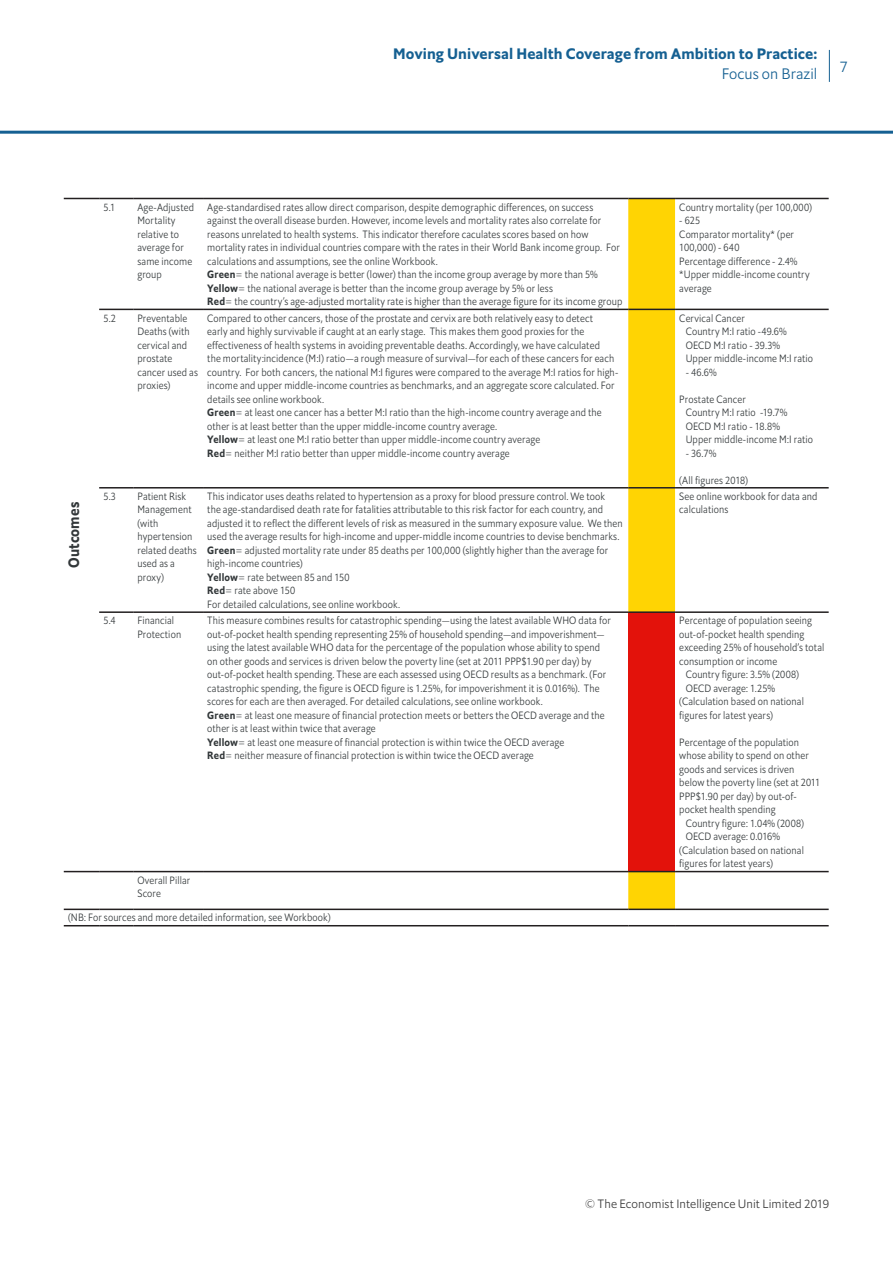
<style>
.page{position:relative;width:893px;height:1263px;background:#fff}
.page>*{position:absolute;margin:0;border:0;box-sizing:border-box;transform-origin:0 0}
.t1{font:15px "Econ Sans Bol";letter-spacing:.005em;color:#156092}
.t2{font:15px "Econ Sans Lig";color:#156092}
.t3{font:700 15px "Econ Sans Cnd";letter-spacing:.01em;color:#323739}
.t4{font:12px "Econ Sans Lig";letter-spacing:.005em;color:#3c3c3c}
.t5{font:300 10.5px/13.5px "Econ Sans Cnd";letter-spacing:.015em;color:#323739}
.s1{font-weight:700}
</style>
<div class="page">
<hr style="left:0;top:131px;width:893px;height:3px;background:#156092">
<hr style="left:829px;top:50px;width:1px;height:32px;background:#156092">
<div style="left:628px;top:199px;width:47px;height:709px;background:#ffd403"></div>
<div style="left:628px;top:612px;width:47px;height:259px;background:#e3120b"></div>
<hr style="left:64px;top:198px;width:35px;height:1px;background:#231f20">
<hr style="left:99px;top:198px;width:34px;height:1px;background:#231f20">
<hr style="left:133px;top:198px;width:70px;height:1px;background:#231f20">
<hr style="left:203px;top:198px;width:425px;height:1px;background:#231f20">
<hr style="left:628px;top:198px;width:47px;height:1px;background:#231f20">
<hr style="left:675px;top:198px;width:154px;height:1px;background:#231f20">
<hr style="left:99px;top:309px;width:34px;height:1px;background:#231f20">
<hr style="left:133px;top:309px;width:70px;height:1px;background:#231f20">
<hr style="left:203px;top:309px;width:425px;height:1px;background:#231f20">
<hr style="left:628px;top:309px;width:47px;height:1px;background:#231f20">
<hr style="left:675px;top:309px;width:154px;height:1px;background:#231f20">
<hr style="left:99px;top:487px;width:34px;height:1px;background:#231f20">
<hr style="left:133px;top:487px;width:70px;height:1px;background:#231f20">
<hr style="left:203px;top:487px;width:425px;height:1px;background:#231f20">
<hr style="left:628px;top:487px;width:47px;height:1px;background:#231f20">
<hr style="left:675px;top:487px;width:154px;height:1px;background:#231f20">
<hr style="left:99px;top:611px;width:34px;height:2px;background:#231f20">
<hr style="left:133px;top:611px;width:70px;height:2px;background:#231f20">
<hr style="left:203px;top:611px;width:425px;height:2px;background:#231f20">
<hr style="left:628px;top:611px;width:47px;height:2px;background:#231f20">
<hr style="left:675px;top:611px;width:154px;height:2px;background:#231f20">
<hr style="left:64px;top:871px;width:35px;height:1px;background:#231f20">
<hr style="left:99px;top:871px;width:34px;height:1px;background:#231f20">
<hr style="left:133px;top:871px;width:70px;height:1px;background:#231f20">
<hr style="left:203px;top:871px;width:425px;height:1px;background:#231f20">
<hr style="left:628px;top:871px;width:47px;height:1px;background:#231f20">
<hr style="left:675px;top:871px;width:154px;height:1px;background:#231f20">
<hr style="left:64px;top:908px;width:35px;height:2px;background:#231f20">
<hr style="left:99px;top:908px;width:34px;height:2px;background:#231f20">
<hr style="left:133px;top:908px;width:70px;height:2px;background:#231f20">
<hr style="left:203px;top:908px;width:425px;height:2px;background:#231f20">
<hr style="left:628px;top:908px;width:47px;height:2px;background:#231f20">
<hr style="left:675px;top:908px;width:154px;height:2px;background:#231f20">
<hr style="left:64px;top:925px;width:35px;height:1px;background:#231f20">
<hr style="left:99px;top:925px;width:34px;height:1px;background:#231f20">
<hr style="left:133px;top:925px;width:70px;height:1px;background:#231f20">
<hr style="left:203px;top:925px;width:425px;height:1px;background:#231f20">
<hr style="left:628px;top:925px;width:47px;height:1px;background:#231f20">
<hr style="left:675px;top:925px;width:154px;height:1px;background:#231f20">
<h1 class="t1" style="left:393px;top:44px;width:425px">Moving Universal Health Coverage from Ambition to Practice:</h1>
<h1 class="t2" style="left:722px;top:64px;width:97px">Focus on Brazil</h1>
<h1 class="t2" style="left:840px;top:57px;width:9px">7</h1>
<p class="t5" style="left:103px;top:200px;width:13px">5.1</p>
<p class="t5" style="left:137px;top:200px;width:58px">Age-Adjusted<br>Mortality relative to average for same income group</p>
<p class="t5" style="left:207px;top:200px;width:417px">Age-standardised rates allow direct comparison, despite demographic differences, on success against the overall disease burden. However, income levels and mortality rates also correlate for reasons unrelated to health systems. This indicator therefore caculates scores based on how mortality rates in individual countries compare with the rates in their World Bank income group. For calculations and assumptions, see the online Workbook.<br><span class="s1">Green</span>= the national average is better (lower) than the income group average by more than 5% <span class="s1">Yellow</span>= the national average is better than the income group average by 5% or less<br><span class="s1">Red</span>= the country’s age-adjusted mortality rate is higher than the average figure for its income group</p>
<p class="t5" style="left:679px;top:200px;width:134px">Country mortality (per 100,000)</p>
<p class="t5" style="left:679px;top:214px;width:22px">- 625</p>
<p class="t5" style="left:679px;top:227px;width:116px">Comparator mortality* (per<br>100,000) - 640</p>
<p class="t5" style="left:679px;top:254px;width:120px">Percentage difference - 2.4%</p>
<p class="t5" style="left:679px;top:268px;width:132px">*Upper middle-income country average</p>
<p class="t3" style="left:64px;top:568px;width:68px;rotate:-90deg">Outcomes</p>
<p class="t5" style="left:103px;top:311px;width:14px">5.2</p>
<p class="t5" style="left:137px;top:311px;width:62px">Preventable<br>Deaths (with cervical and prostate cancer used as proxies)</p>
<p class="t5" style="left:207px;top:311px;width:412px">Compared to other cancers, those of the prostate and cervix are both relatively easy to detect<br>early and highly survivable if caught at an early stage. This makes them good proxies for the effectiveness of health systems in avoiding preventable deaths. Accordingly, we have calculated<br>the mortality:incidence (M:I) ratio—a rough measure of survival—for each of these cancers for each country. For both cancers, the national M:I figures were compared to the average M:I ratios for high&shy;income and upper middle-income countries as benchmarks, and an aggregate score calculated. For details see online workbook.<br><span class="s1">Green</span>= at least one cancer has a better M:I ratio than the high-income country average and the other is at least better than the upper middle-income country average.<br><span class="s1">Yellow</span>= at least one M:I ratio better than upper middle-income country average<br><span class="s1">Red</span>= neither M:I ratio better than upper middle-income country average</p>
<p class="t5" style="left:686px;top:311px;width:129px;text-indent:-6px">Cervical Cancer<br>Country M:I ratio -49.6%<br>OECD M:I ratio - 39.3%<br>Upper middle-income M:I ratio</p>
<p class="t5" style="left:686px;top:365px;width:33px">- 46.6%</p>
<p class="t5" style="left:686px;top:392px;width:129px;text-indent:-6px">Prostate Cancer<br>Country M:I ratio -19.7%<br>OECD M:I ratio - 18.8%<br>Upper middle-income M:I ratio</p>
<p class="t5" style="left:686px;top:446px;width:32px">- 36.7%</p>
<p class="t5" style="left:679px;top:473px;width:70px">(All figures 2018)</p>
<p class="t5" style="left:103px;top:489px;width:14px">5.3</p>
<p class="t5" style="left:137px;top:489px;width:61px">Patient Risk<br>Management (with hypertension related deaths used as a proxy)</p>
<p class="t5" style="left:207px;top:489px;width:417px">This indicator uses deaths related to hypertension as a proxy for blood pressure control. We took<br>the age-standardised death rate for fatalities attributable to this risk factor for each country, and adjusted it to reflect the different levels of risk as measured in the summary exposure value. We then used the average results for high-income and upper-middle income countries to devise benchmarks.<br><span class="s1">Green</span>= adjusted mortality rate under 85 deaths per 100,000 (slightly higher than the average for high-income countries)<br><span class="s1">Yellow</span>= rate between 85 and 150<br><span class="s1">Red</span>= rate above 150<br>For detailed calculations, see online workbook.</p>
<p class="t5" style="left:679px;top:489px;width:140px">See online workbook for data and calculations</p>
<p class="t5" style="left:103px;top:614px;width:14px">5.4</p>
<p class="t5" style="left:137px;top:614px;width:45px">Financial<br>Protection</p>
<p class="t5" style="left:207px;top:614px;width:405px">This measure combines results for catastrophic spending—using the latest available WHO data for out-of-pocket health spending representing 25% of household spending—and impoverishment— using the latest available WHO data for the percentage of the population whose ability to spend on other goods and services is driven below the poverty line (set at 2011 PPP$1.90 per day) by out-of-pocket health spending. These are each assessed using OECD results as a benchmark. (For catastrophic spending, the figure is OECD figure is 1.25%, for impoverishment it is 0.016%). The scores for each are then averaged. For detailed calculations, see online workbook.<br><span class="s1">Green</span>= at least one measure of financial protection meets or betters the OECD average and the other is at least within twice that average<br><span class="s1">Yellow</span>= at least one measure of financial protection is within twice the OECD average<br><span class="s1">Red</span>= neither measure of financial protection is within twice the OECD average</p>
<p class="t5" style="left:679px;top:614px;width:147px">Percentage of population seeing out-of-pocket health spending exceeding 25% of household’s total consumption or income</p>
<p class="t5" style="left:686px;top:668px;width:115px">Country figure: 3.5% (2008)</p>
<p class="t5" style="left:679px;top:681px;width:126px;text-indent:6px">OECD average: 1.25% (Calculation based on national figures for latest years)</p>
<p class="t5" style="left:679px;top:735px;width:143px">Percentage of the population whose ability to spend on other goods and services is driven below the poverty line (set at 2011<br>PPP$1.90 per day) by out-of&shy;pocket health spending</p>
<p class="t5" style="left:686px;top:816px;width:120px">Country figure: 1.04% (2008)</p>
<p class="t5" style="left:679px;top:830px;width:126px;text-indent:6px">OECD average: 0.016% (Calculation based on national figures for latest years)</p>
<p class="t5" style="left:137px;top:873px;width:54px">Overall Pillar<br>Score</p>
<p class="t5" style="left:68px;top:911px;width:264px">(NB: For sources and more detailed information, see Workbook)</p>
<p class="t4" style="left:585px;top:1196px;width:246px">© The Economist Intelligence Unit Limited 2019</p>
</div>
